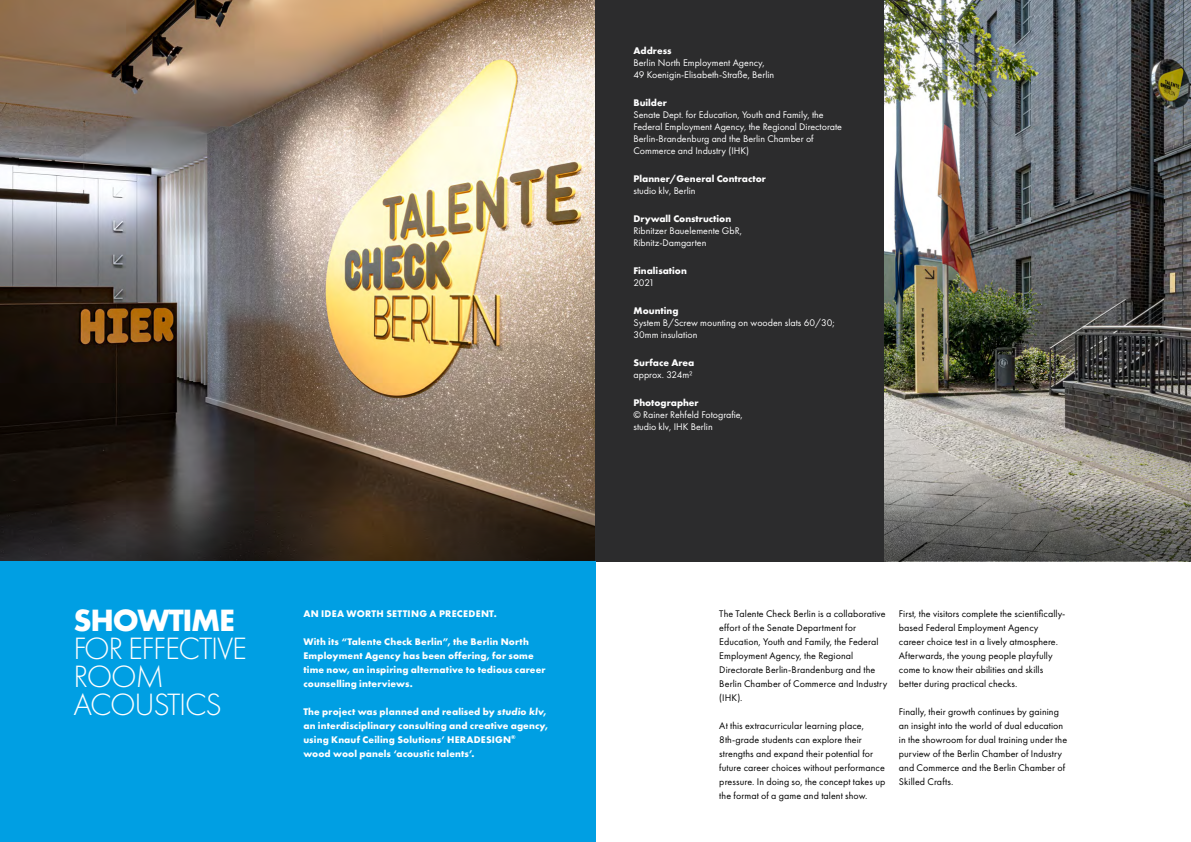
<style>
.page{position:relative;width:1191px;height:842px;background:#fff}
.page>*{position:absolute;margin:0;border:0;box-sizing:border-box;transform-origin:0 0}
.t1{font:300 32px/28px "Futura PT";letter-spacing:-.04em;color:#fff}
.t2{font:700 32px "Futura PT";letter-spacing:-.04em;color:#fff}
.t3{font:10px/14px "Futura PT";letter-spacing:.01em;color:#000}
.t4{font:700 10px/14px "Futura PT";letter-spacing:.01em;color:#fff}
.t5{font:10px/12px "Futura PT";color:#fff}
.s1{font-style:italic}
</style>
<div class="page">
<img style="left:0;top:0;width:595px;height:491px">
<img style="left:883px;top:0;width:308px;height:491px">
<svg style="left:0;top:491px;width:1191px;height:70px;background:#463f38"></svg>
<div style="left:595px;top:0;width:288px;height:561px;background:#2c2c2d"></div>
<div style="left:0;top:561px;width:595px;height:281px;background:#009fe3"></div>
<h1 class="t2" style="left:73px;top:599px;width:163px">SHOWTIME</h1>
<h1 class="t1" style="left:73px;top:634px;width:175px">FOR EFFECTIVE<br>ROOM<br>ACOUSTICS</h1>
<p class="t4" style="left:303px;top:606px;width:195px">AN IDEA WORTH SETTING A PRECEDENT.</p>
<p class="t4" style="left:303px;top:634px;width:244px">With its “Talente Check Berlin”, the Berlin North Employment Agency has been offering, for some time now, an inspiring alternative to tedious career counselling interviews.</p>
<p class="t4" style="left:303px;top:704px;width:246px">The project was planned and realised by <span class="s1">studio klv</span>, an interdisciplinary consulting and creative agency, using Knauf Ceiling Solutions’ HERADESIGN<sup>®<br></sup>wood wool panels ‘acoustic talents’.</p>
<p class="t4" style="left:633px;top:44px;width:40px">Address</p>
<p class="t5" style="left:633px;top:57px;width:142px">Berlin North Employment Agency,<br>49 Koenigin-Elisabeth-Straße, Berlin</p>
<p class="t4" style="left:633px;top:96px;width:35px">Builder</p>
<p class="t5" style="left:633px;top:109px;width:210px">Senate Dept. for Education, Youth and Family, the Federal Employment Agency, the Regional Directorate Berlin-Brandenburg and the Berlin Chamber of Commerce and Industry (IHK)</p>
<p class="t4" style="left:633px;top:172px;width:134px">Planner/General Contractor</p>
<p class="t5" style="left:633px;top:185px;width:64px">studio klv, Berlin</p>
<p class="t4" style="left:633px;top:212px;width:99px">Drywall Construction</p>
<p class="t5" style="left:633px;top:225px;width:110px">Ribnitzer Bauelemente GbR,<br>Ribnitz-Damgarten</p>
<p class="t4" style="left:633px;top:264px;width:55px">Finalisation</p>
<p class="t5" style="left:633px;top:277px;width:22px">2021</p>
<p class="t4" style="left:633px;top:304px;width:46px">Mounting</p>
<p class="t5" style="left:633px;top:317px;width:203px">System B/Screw mounting on wooden slats 60/30;<br>30mm insulation</p>
<p class="t4" style="left:633px;top:356px;width:62px">Surface Area</p>
<p class="t5" style="left:633px;top:369px;width:61px">approx. 324m²</p>
<p class="t4" style="left:633px;top:396px;width:67px">Photographer</p>
<p class="t5" style="left:633px;top:409px;width:111px">© Rainer Rehfeld Fotografie, studio klv, IHK Berlin</p>
<p class="t3" style="left:719px;top:606px;width:169px">The Talente Check Berlin is a collaborative effort of the Senate Department for Education, Youth and Family, the Federal Employment Agency, the Regional Directorate Berlin-Brandenburg and the Berlin Chamber of Commerce and Industry (IHK).</p>
<p class="t3" style="left:719px;top:718px;width:167px">At this extracurricular learning place, 8th-grade students can explore their strengths and expand their potential for future career choices without performance pressure. In doing so, the concept takes up the format of a game and talent show.</p>
<p class="t3" style="left:899px;top:606px;width:168px">First, the visitors complete the scientifically&shy;based Federal Employment Agency career choice test in a lively atmosphere.<br>Afterwards, the young people playfully come to know their abilities and skills better during practical checks.</p>
<p class="t3" style="left:899px;top:704px;width:170px">Finally, their growth continues by gaining an insight into the world of dual education in the showroom for dual training under the purview of the Berlin Chamber of Industry and Commerce and the Berlin Chamber of Skilled Crafts.</p>
</div>
